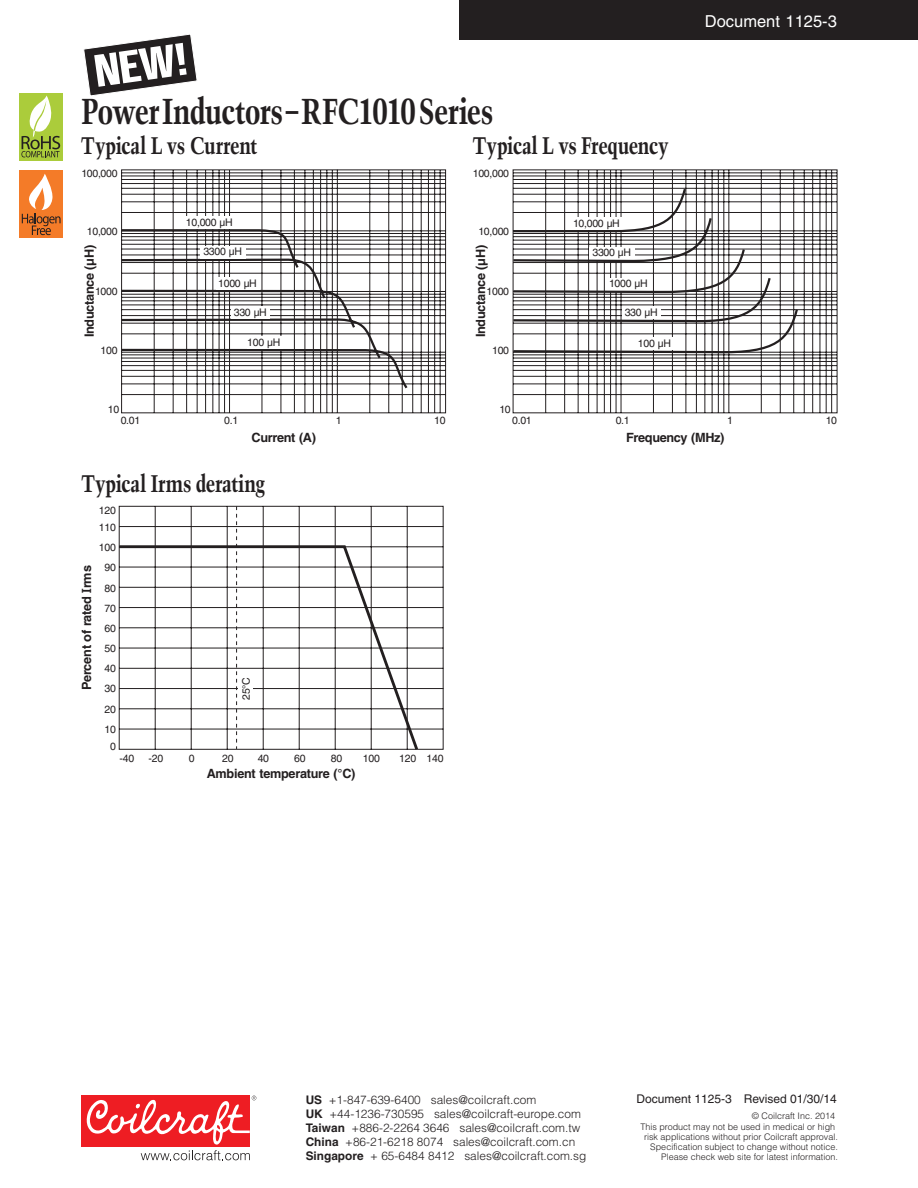
<style>
.page{position:relative;width:918px;height:1188px;background:#fff}
.page>*{position:absolute;margin:0;border:0;box-sizing:border-box;transform-origin:0 0}
.t1{font:700 condensed 36px "Trump Mediaeval";letter-spacing:-.03em;color:#231f20}
.Subhead_-_16_Point_T{font:700 condensed 24px "Trump Mediaeval";letter-spacing:-.015em;color:#231f20}
.t2{font:16.5px "Helvetica";color:#fff}
.t3{font:700 12.75px "Helvetica";letter-spacing:-.03em;color:#231f20}
.t4{font:700 12.75px "Glypha";color:#231f20}
.t5{font:12px "Helvetica";color:#231f20}
.t6{font:300 11.85px "Helvetica";color:#231f20}
.t7{font:700 11.85px/14.1px "Helvetica";color:#231f20}
.t8{font:10.5px/20.1px "Helvetica";letter-spacing:-.03em;color:#231f20}
.t9{font:300 9px/9.9px "Helvetica";color:#231f20;text-align:right}
</style>
<div class="page">
<div style="left:459px;top:0;width:459px;height:40px;background:#231f20"></div>
<div style="left:81px;top:1096px;width:169px;height:51px;background:#ee1d23"></div>
<svg style="left:86px;top:1096px;width:170px;height:64px"></svg>
<div style="left:19px;top:93px;width:44px;height:67px;background:#abcc3b"></div>
<svg style="left:21px;top:96px;width:39px;height:61px"></svg>
<div style="left:19px;top:171px;width:44px;height:67px;background:#f47b28"></div>
<svg style="left:22px;top:174px;width:39px;height:61px"></svg>
<svg style="left:83px;top:34px;width:114px;height:62px"></svg>
<svg style="left:121px;top:169px;width:325px;height:245px"></svg>
<svg style="left:121px;top:228px;width:289px;height:163px"></svg>
<div style="left:184px;top:216px;width:51px;height:13px;background:#fff"></div>
<div style="left:200px;top:246px;width:45px;height:13px;background:#fff"></div>
<div style="left:216px;top:277px;width:43px;height:13px;background:#fff"></div>
<div style="left:232px;top:306px;width:38px;height:13px;background:#fff"></div>
<div style="left:247px;top:336px;width:35px;height:13px;background:#fff"></div>
<svg style="left:512px;top:169px;width:326px;height:245px"></svg>
<svg style="left:512px;top:186px;width:288px;height:170px"></svg>
<svg style="left:118px;top:506px;width:326px;height:244px"></svg>
<svg style="left:118px;top:544px;width:302px;height:206px"></svg>
<div style="left:238px;top:678px;width:15px;height:27px;background:#fff"></div>
<h1 class="t1" style="left:81px;top:88px;width:414px">Power Inductors – RFC1010 Series</h1>
<p class="Subhead_-_16_Point_T" style="left:81px;top:131px;width:178px">Typical L vs Current</p>
<p class="Subhead_-_16_Point_T" style="left:472px;top:131px;width:198px">Typical L vs Frequency</p>
<p class="t8" style="left:81px;top:164px;width:38px">100,000</p>
<p class="t8" style="left:473px;top:164px;width:38px">100,000</p>
<p class="t8" style="left:87px;top:221px;width:32px">10,000</p>
<p class="t3" style="left:82px;top:337px;width:94px;rotate:-90deg">Inductance (µH)</p>
<p class="t8" style="left:95px;top:281px;width:24px">1000</p>
<p class="t8" style="left:101px;top:340px;width:18px">100</p>
<p class="t8" style="left:186px;top:212px;width:48px">10,000 µH</p>
<p class="t8" style="left:203px;top:242px;width:40px">3300 µH</p>
<p class="t8" style="left:218px;top:273px;width:40px">1000 µH</p>
<p class="t8" style="left:234px;top:302px;width:34px">330 µH</p>
<p class="t8" style="left:247px;top:332px;width:34px">100 µH</p>
<p class="t8" style="left:478px;top:221px;width:32px">10,000</p>
<p class="t3" style="left:473px;top:337px;width:94px;rotate:-90deg">Inductance (µH)</p>
<p class="t8" style="left:487px;top:281px;width:24px">1000</p>
<p class="t8" style="left:492px;top:340px;width:18px">100</p>
<p class="t8" style="left:573px;top:213px;width:48px">10,000 µH</p>
<p class="t8" style="left:593px;top:243px;width:40px">3300 µH</p>
<p class="t8" style="left:609px;top:274px;width:40px">1000 µH</p>
<p class="t8" style="left:625px;top:302px;width:34px">330 µH</p>
<p class="t8" style="left:638px;top:333px;width:34px">100 µH</p>
<p class="t8" style="left:108px;top:399px;width:13px">10</p>
<p class="t8" style="left:499px;top:399px;width:13px">10</p>
<h3 class="t2" style="left:705px;top:11px;width:134px">Document 1125-3</h3>
<p class="t8" style="left:121px;top:410px;width:21px">0.01</p>
<p class="t8" style="left:224px;top:410px;width:16px">0.1</p>
<p class="t8" style="left:336px;top:410px;width:7px">1</p>
<p class="t8" style="left:434px;top:410px;width:13px">10</p>
<p class="t3" style="left:252px;top:430px;width:66px">Current (A)</p>
<p class="Subhead_-_16_Point_T" style="left:81px;top:469px;width:186px">Typical Irms derating</p>
<p class="t3" style="left:79px;top:690px;width:126px;rotate:-90deg">Percent of rated rms</p>
<p class="t4" style="left:79px;top:593px;width:6px;rotate:-90deg">I</p>
<p class="t8" style="left:99px;top:501px;width:19px;line-height:17.4px">120<br>110</p>
<p class="t8" style="left:99px;top:538px;width:19px;text-align:center">100<br>90<br>80<br>70<br>60<br>50<br>40<br>30<br>20<br>10</p>
<p class="t8" style="left:110px;top:736px;width:7px">0</p>
<p class="t8" style="left:236px;top:700px;width:24px;rotate:-90deg">25°C</p>
<p class="t8" style="left:119px;top:748px;width:16px">-40</p>
<p class="t8" style="left:149px;top:748px;width:16px">-20</p>
<p class="t8" style="left:189px;top:748px;width:7px">0</p>
<p class="t8" style="left:222px;top:748px;width:13px">20</p>
<p class="t8" style="left:258px;top:748px;width:13px">40</p>
<p class="t8" style="left:294px;top:748px;width:13px">60</p>
<p class="t8" style="left:331px;top:748px;width:13px">80</p>
<p class="t8" style="left:363px;top:748px;width:19px">100</p>
<p class="t8" style="left:399px;top:748px;width:46px">120 140</p>
<p class="t3" style="left:207px;top:766px;width:150px">Ambient temperature (°C)</p>
<p class="t8" style="left:512px;top:410px;width:21px">0.01</p>
<p class="t8" style="left:616px;top:410px;width:16px">0.1</p>
<p class="t8" style="left:727px;top:410px;width:7px">1</p>
<p class="t8" style="left:826px;top:410px;width:13px">10</p>
<p class="t3" style="left:626px;top:430px;width:100px">Frequency (MHz)</p>
<p class="t6" style="left:329px;top:1092px;width:209px">+1-847-639-6400 sales@coilcraft.com</p>
<p class="t6" style="left:329px;top:1106px;width:253px">+44-1236-730595 sales@coilcraft-europe.com</p>
<p class="t6" style="left:352px;top:1121px;width:230px">+886-2-2264 3646 sales@coilcraft.com.tw</p>
<p class="t6" style="left:345px;top:1135px;width:232px">+86-21-6218 8074 sales@coilcraft.com.cn</p>
<p class="t6" style="left:370px;top:1149px;width:218px">+ 65-6484 8412 sales@coilcraft.com.sg</p>
<p class="t7" style="left:306px;top:1093px;width:59px">US<br>UK<br>Taiwan<br>China<br>Singapore</p>
<p class="t5" style="left:637px;top:1092px;width:202px">Document 1125-3 Revised 01/30/14</p>
<p class="t9" style="left:640px;top:1110px;width:196px;line-height:11.4px">© Coilcraft Inc. 2014<br>This product may not be used in medical or high</p>
<p class="t9" style="left:644px;top:1132px;width:195px">risk applications without prior Coilcraft approval.<br>Specification subject to change without notice.<br>Please check web site for latest information.</p>
</div>
